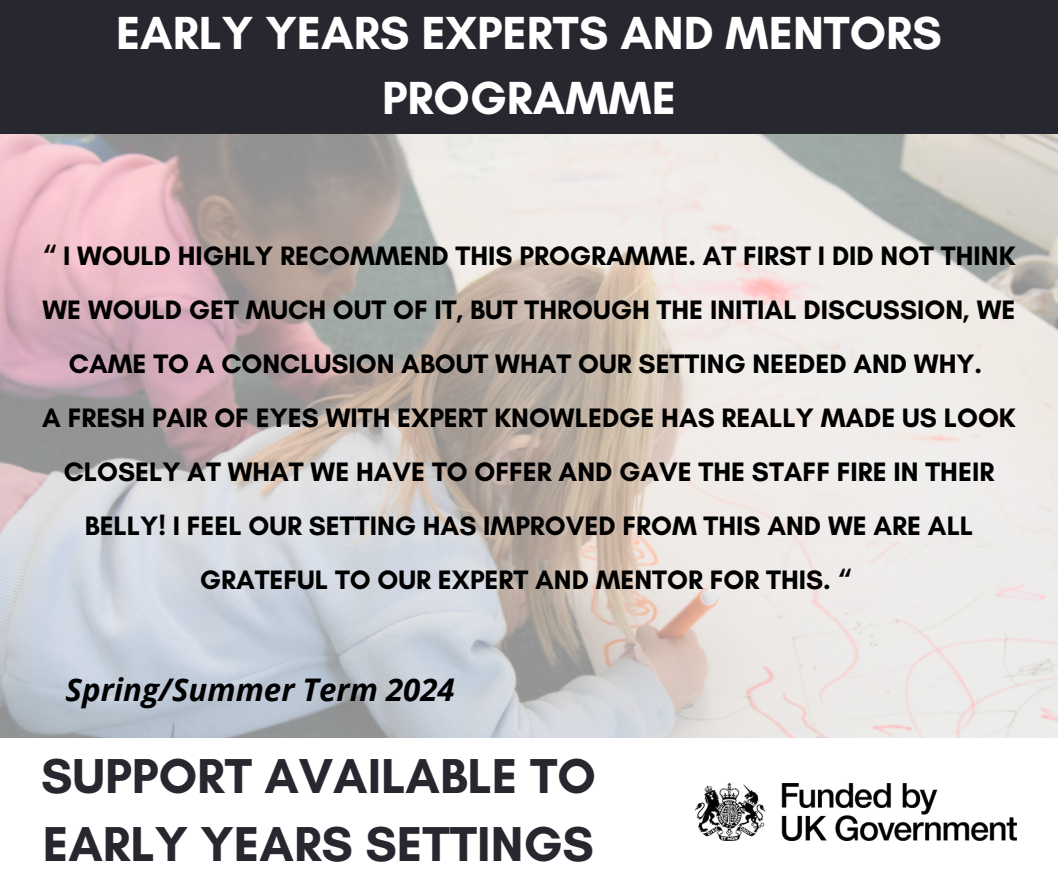
<style>
.page{position:relative;width:1058px;height:887px;background:#fff}
.page>*{position:absolute;margin:0;border:0;box-sizing:border-box;transform-origin:0 0}
.t1{font:700 49.95px/68.4px "Glacial Indifference";color:#27282f}
.t2{font:700 47.25px/65.2px "Glacial Indifference";color:#fff;text-align:center}
.t3{font:italic 700 31.2px "Open Sans";color:#000}
.t4{font:700 27.15px/54px "Glacial Indifference";color:#000;text-align:center}
</style>
<div class="page">
<img style="left:0;top:133px;width:1057px;height:605px">
<img style="left:695px;top:783px;width:321px;height:57px">
<div style="left:0;top:0;width:1058px;height:133px;background:#27282f"></div>
<p class="t2" style="left:116px;top:0;width:827px">EARLY YEARS EXPERTS AND MENTORS<br>PROGRAMME</p>
<p class="t4" style="left:42px;top:228px;width:974px">“ I WOULD HIGHLY RECOMMEND THIS PROGRAMME. AT FIRST I DID NOT THINK<br>WE WOULD GET MUCH OUT OF IT, BUT THROUGH THE INITIAL DISCUSSION, WE<br>CAME TO A CONCLUSION ABOUT WHAT OUR SETTING NEEDED AND WHY.</p>
<p class="t4" style="left:42px;top:390px;width:975px">A FRESH PAIR OF EYES WITH EXPERT KNOWLEDGE HAS REALLY MADE US LOOK CLOSELY AT WHAT WE HAVE TO OFFER AND GAVE THE STAFF FIRE IN THEIR BELLY! I FEEL OUR SETTING HAS IMPROVED FROM THIS AND WE ARE ALL GRATEFUL TO OUR EXPERT AND MENTOR FOR THIS. “</p>
<p class="t3" style="left:66px;top:667px;width:390px">Spring/Summer Term 2024</p>
<p class="t1" style="left:41px;top:741px;width:556px">SUPPORT AVAILABLE TO<br>EARLY YEARS SETTINGS</p>
</div>
